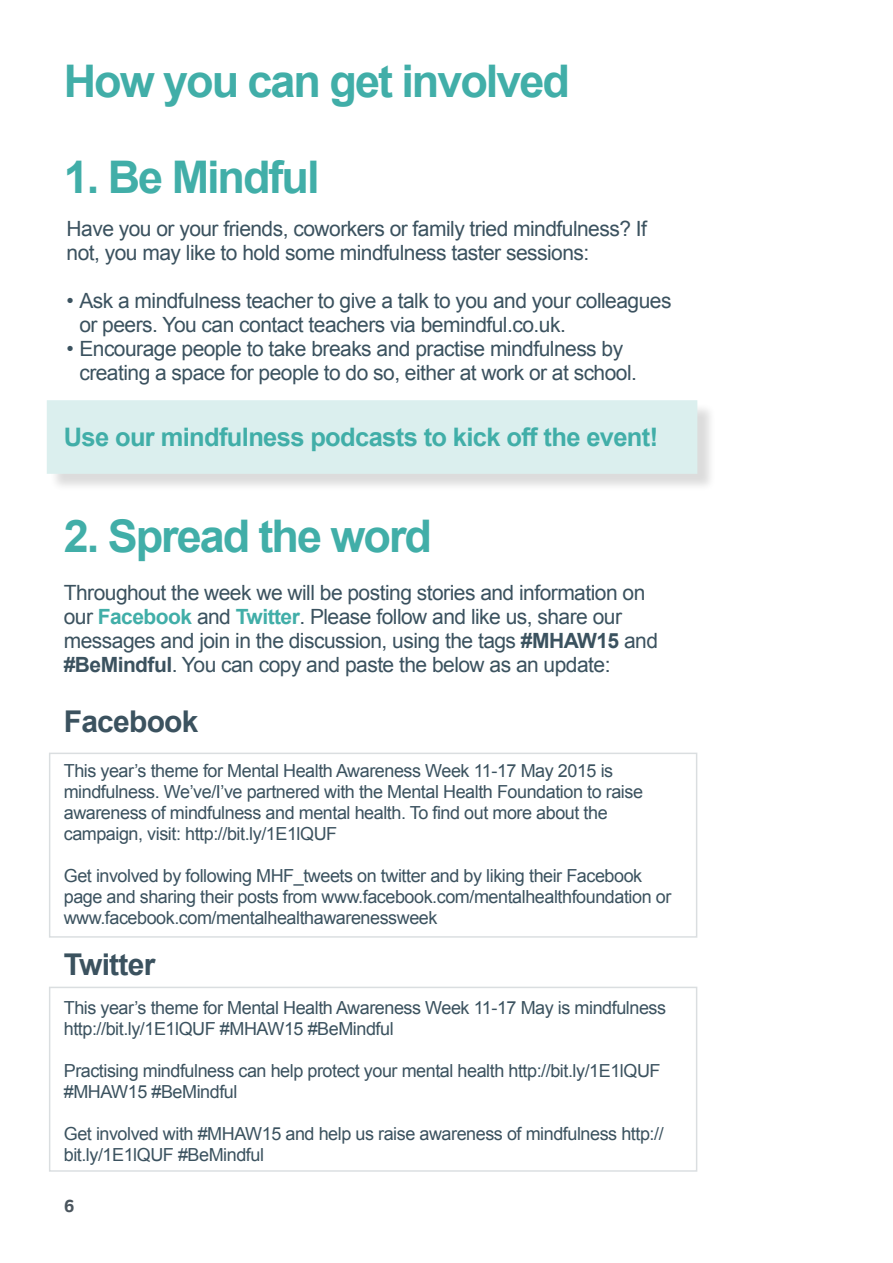
<style>
.page{position:relative;width:893px;height:1263px;background:#fff}
.page>*{position:absolute;margin:0;border:0;box-sizing:border-box;transform-origin:0 0}
.t1{font:700 45px "Arial";letter-spacing:-.045em;color:#41aea8}
.t2{font:700 30px "Arial";letter-spacing:-.025em;color:#3b525f}
.t3{font:700 25.5px "Arial";letter-spacing:-.025em;color:#41aea8}
.t4{font:21px/24px "Arial";letter-spacing:-.025em;color:#3b525f}
.t5{font:18px/21px "Arial";letter-spacing:-.025em;color:#3b525f}
.t6{font:700 18px "Tondo";color:#4b565e}
.s1{font-weight:700;color:#41aea8}
.s2{font-weight:700}
</style>
<div class="page">
<div style="left:49px;top:402px;width:667px;height:91px;background:#000;opacity:.75"></div>
<div style="left:47px;top:400px;width:650px;height:74px;background:#dbefee"></div>
<h1 class="t1" style="left:64px;top:51px;width:508px">How you can get involved</h1>
<h1 class="t1" style="left:64px;top:147px;width:257px">1. Be Mindful</h1>
<p class="t4" style="left:67px;top:217px;width:582px">Have you or your friends, coworkers or family tried mindfulness? If not, you may like to hold some mindfulness taster sessions:</p>
<p class="t4" style="left:79px;top:289px;width:594px;text-indent:-13px">• Ask a mindfulness teacher to give a talk to you and your colleagues or peers. You can contact teachers via bemindful.co.uk.</p>
<p class="t4" style="left:79px;top:337px;width:559px;text-indent:-13px">• Encourage people to take breaks and practise mindfulness by creating a space for people to do so, either at work or at school.</p>
<h3 class="t3" style="left:64px;top:420px;width:596px">Use our mindfulness podcasts to kick off the event!</h3>
<h1 class="t1" style="left:64px;top:506px;width:370px">2. Spread the word</h1>
<p class="t4" style="left:64px;top:581px;width:596px">Throughout the week we will be posting stories and information on our <span class="s1">Facebook</span> and <span class="s1">Twitter</span>. Please follow and like us, share our messages and join in the discussion, using the tags <span class="s2">#MHAW15</span> and <span class="s2">#BeMindful</span>. You can copy and paste the below as an update:</p>
<h2 class="t2" style="left:64px;top:701px;width:136px">Facebook</h2>
<p class="t5" style="left:64px;top:760px;width:581px">This year’s theme for Mental Health Awareness Week 11-17 May 2015 is mindfulness. We’ve/I’ve partnered with the Mental Health Foundation to raise awareness of mindfulness and mental health. To find out more about the campaign, visit: http://bit.ly/1E1lQUF</p>
<p class="t5" style="left:64px;top:865px;width:609px">Get involved by following MHF_tweets on twitter and by liking their Facebook page and sharing their posts from www.facebook.com/mentalhealthfoundation or www.facebook.com/mentalhealthawarenessweek</p>
<h2 class="t2" style="left:64px;top:944px;width:93px">Twitter</h2>
<p class="t5" style="left:64px;top:997px;width:604px">This year’s theme for Mental Health Awareness Week 11-17 May is mindfulness http://bit.ly/1E1lQUF #MHAW15 #BeMindful</p>
<p class="t5" style="left:64px;top:1060px;width:598px">Practising mindfulness can help protect your mental health http://bit.ly/1E1lQUF #MHAW15 #BeMindful</p>
<p class="t5" style="left:64px;top:1123px;width:601px">Get involved with #MHAW15 and help us raise awareness of mindfulness http:// bit.ly/1E1lQUF #BeMindful</p>
<p class="t6" style="left:64px;top:1194px;width:12px">6</p>
</div>
